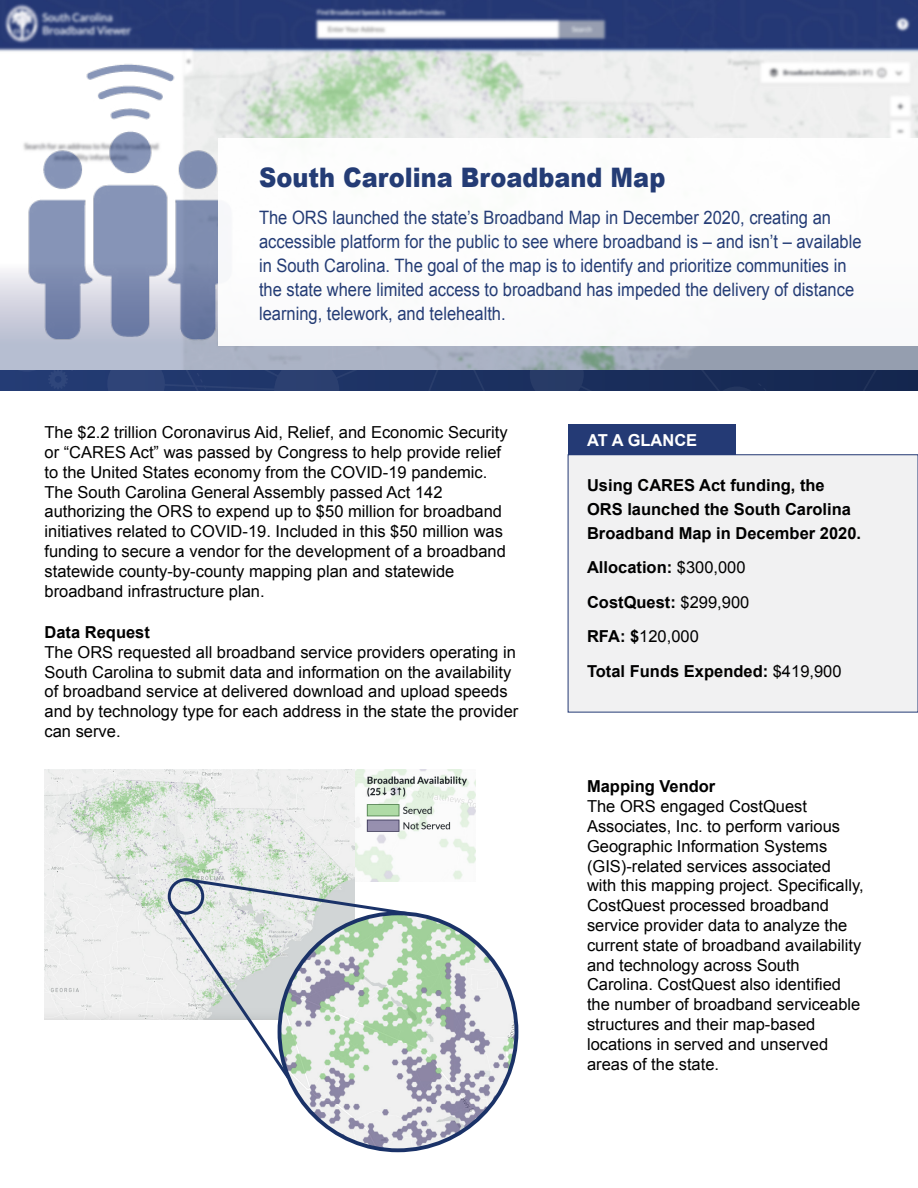
<style>
.page{position:relative;width:918px;height:1188px;background:#fff}
.page>*{position:absolute;margin:0;border:0;box-sizing:border-box;transform-origin:0 0}
.t1{font:900 26.85px "Arial";color:#243c75;scale:.89 1}
.t2{font:18.45px/24px "Arial";color:#243c75;scale:.89 1}
.t3{font:16.5px/19.8px "Arial";color:#000}
.t4{font:700 16.5px/34.5px "Arial";color:#000}
.t5{font:700 16.5px "Arial";color:#fff}
.s1{font-weight:400}
</style>
<div class="page">
<img style="left:0;top:0;width:918px;height:138px">
<svg style="left:0;top:346px;width:918px;height:25px"></svg>
<img style="left:0;top:49px;width:253px;height:312px">
<div style="left:218px;top:138px;width:700px;height:207px;background:#fff"></div>
<div style="left:0;top:371px;width:918px;height:19px;background:#14274f"></div>
<svg style="left:0;top:371px;width:876px;height:19px"></svg>
<div style="left:568px;top:455px;width:350px;height:257px;background:#f1f1f2"></div>
<div style="left:568px;top:425px;width:167px;height:30px;background:#243a75"></div>
<img style="left:355px;top:770px;width:120px;height:110px">
<img style="left:45px;top:770px;width:310px;height:250px">
<img style="left:279px;top:913px;width:237px;height:237px;border-radius:118px">
<svg style="left:169px;top:877px;width:243px;height:205px"></svg>
<div style="left:168px;top:878px;width:36px;height:37px;border:3px solid #1a3268;border-radius:50%"></div>
<h1 class="t1" style="left:259px;top:158px;width:458px">South Carolina Broadband Map</h1>
<p class="t2" style="left:259px;top:205px;width:679px">The ORS launched the state’s Broadband Map in December 2020, creating an accessible platform for the public to see where broadband is – and isn’t – available in South Carolina. The goal of the map is to identify and prioritize communities in the state where limited access to broadband has impeded the delivery of distance learning, telework, and telehealth.</p>
<p class="t3" style="left:45px;top:423px;width:465px">The $2.2 trillion Coronavirus Aid, Relief, and Economic Security or “CARES Act” was passed by Congress to help provide relief to the United States economy from the COVID-19 pandemic.<br>The South Carolina General Assembly passed Act 142 authorizing the ORS to expend up to $50 million for broadband initiatives related to COVID-19. Included in this $50 million was funding to secure a vendor for the development of a broadband statewide county-by-county mapping plan and statewide broadband infrastructure plan.</p>
<p class="t4" style="left:45px;top:616px;width:107px">Data Request</p>
<p class="t3" style="left:45px;top:642px;width:475px">The ORS requested all broadband service providers operating in South Carolina to submit data and information on the availability of broadband service at delivered download and upload speeds and by technology type for each address in the state the provider can serve.</p>
<p class="t5" style="left:587px;top:429px;width:112px">AT A GLANCE</p>
<p class="t4" style="left:587px;top:473px;width:276px;line-height:24px">Using CARES Act funding, the<br>ORS launched the South Carolina<br>Broadband Map in December 2020.</p>
<p class="t4" style="left:587px;top:551px;width:256px">Allocation: <span class="s1">$300,000<br></span>CostQuest: <span class="s1">$299,900<br></span>RFA: $<span class="s1">120,000<br></span>Total Funds Expended: <span class="s1">$419,900</span></p>
<p class="t4" style="left:587px;top:770px;width:130px">Mapping Vendor</p>
<p class="t3" style="left:587px;top:797px;width:278px">The ORS engaged CostQuest Associates, Inc. to perform various Geographic Information Systems (GIS)-related services associated with this mapping project. Specifically, CostQuest processed broadband service provider data to analyze the current state of broadband availability and technology across South Carolina. CostQuest also identified the number of broadband serviceable structures and their map-based locations in served and unserved areas of the state.</p>
</div>
